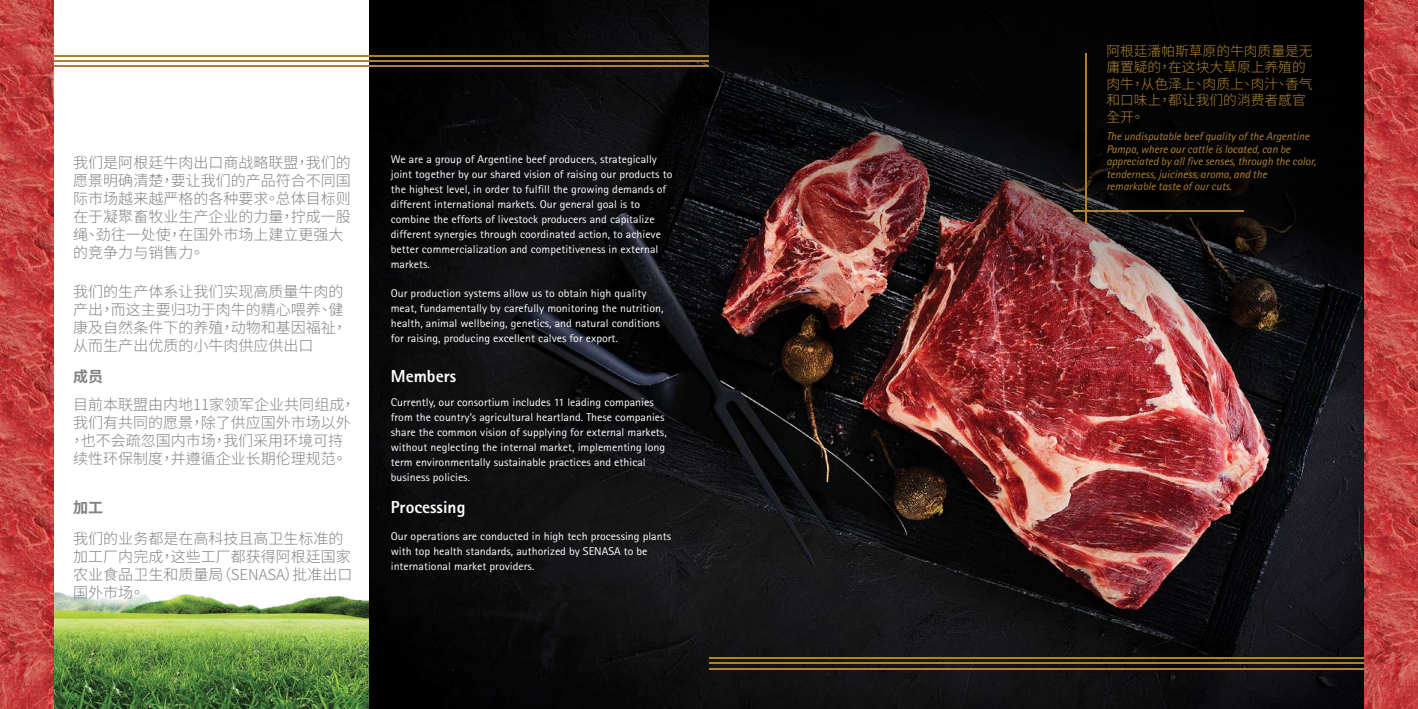
<style>
.page{position:relative;width:1418px;height:709px;background:#fff}
.page>*{position:absolute;margin:0;border:0;box-sizing:border-box;transform-origin:0 0}
.t1{font:800 17.38px "Rotis Sans Serif Std";color:#fff}
.t2{font:300 15px/18px "Noto Sans CJ Ktc";color:#808285}
.t3{font:700 15px "Noto Sans CJ Ktc";color:#808285}
.t4{font:300 13.75px/16.5px "Noto Sans CJ Ktc";color:#af8232}
.t5{font:11.25px/15px "Rotis Sans Serif Std";color:#fff;scale:1.06 1}
.t6{font:italic 11.25px/12.5px "Rotis Sans Serif Std";color:#af8232}
</style>
<div class="page">
<img style="left:53px;top:512px;width:316px;height:197px">
<img style="left:369px;top:0;width:995px;height:709px">
<img style="left:709px;top:0;width:655px;height:467px">
<hr style="left:0;top:65px;width:709px;height:2px;background:#af8232">
<hr style="left:0;top:60px;width:709px;height:2px;background:#af8232">
<hr style="left:0;top:55px;width:709px;height:2px;background:#af8232">
<hr style="left:1085px;top:53px;width:1px;height:171px;background:#af8232">
<hr style="left:1073px;top:210px;width:170px;height:2px;background:#af8232">
<hr style="left:709px;top:667px;width:708px;height:2px;background:#af8232">
<hr style="left:709px;top:662px;width:708px;height:2px;background:#af8232">
<hr style="left:709px;top:657px;width:708px;height:2px;background:#af8232">
<img style="left:1364px;top:0;width:53px;height:709px">
<img style="left:0;top:0;width:53px;height:709px">
<h2 class="t2" style="left:73px;top:153px;width:279px">我们是阿根廷牛肉出口商战略联盟，我们的愿景明确清楚，要让我们的产品符合不同国际市场越来越严格的各种要求。总体目标则在于凝聚畜牧业生产企业的力量，拧成一股绳、劲往一处使，在国外市场上建立更强大的竞争力与销售力。</h2>
<h2 class="t2" style="left:73px;top:283px;width:275px">我们的生产体系让我们实现高质量牛肉的产出，而这主要归功于肉牛的精心喂养、健康及自然条件下的养殖，动物和基因福祉，从而生产出优质的小牛肉供应供出口</h2>
<p class="t5" style="left:391px;top:152px;width:267px">We are a group of Argentine beef producers, strategically joint together by our shared vision of raising our products to the highest level, in order to fulfill the growing demands of different international markets. Our general goal is to combine the efforts of livestock producers and capitalize different synergies through coordinated action, to achieve better commercialization and competitiveness in external markets.</p>
<p class="t5" style="left:391px;top:286px;width:259px">Our production systems allow us to obtain high quality meat, fundamentally by carefully monitoring the nutrition, health, animal wellbeing, genetics, and natural conditions for raising, producing excellent calves for export.</p>
<h2 class="t3" style="left:73px;top:368px;width:31px">成员</h2>
<h1 class="t1" style="left:391px;top:365px;width:67px">Members</h1>
<h2 class="t2" style="left:69px;top:396px;width:288px">目前本联盟由内地11家领军企业共同组成，我们有共同的愿景，除了供应国外市场以外，也不会疏忽国内市场，我们采用环境可持续性环保制度，并遵循企业长期伦理规范。</h2>
<p class="t5" style="left:391px;top:394px;width:262px">Currently, our consortium includes 11 leading companies from the country’s agricultural heartland. These companies share the common vision of supplying for external markets, without neglecting the internal market, implementing long term environmentally sustainable practices and ethical business policies.</p>
<h2 class="t3" style="left:73px;top:499px;width:31px">加工</h2>
<h2 class="t2" style="left:73px;top:530px;width:281px">我们的业务都是在高科技且高卫生标准的加工厂内完成，这些工厂都获得阿根廷国家农业食品卫生和质量局（SENASA）批准出口国外市场。</h2>
<h1 class="t1" style="left:391px;top:496px;width:76px">Processing</h1>
<p class="t5" style="left:391px;top:529px;width:266px">Our operations are conducted in high tech processing plants with top health standards, authorized by SENASA to be international market providers.</p>
<p class="t4" style="left:1106px;top:43px;width:208px">阿根廷潘帕斯草原的牛肉质量是无庸置疑的，在这块大草原上养殖的肉牛，从色泽上、肉质上、肉汁、香气和口味上，都让我们的消费者感官全开。</p>
<p class="t6" style="left:1106px;top:130px;width:211px">The undisputable beef quality of the Argentine Pampa, where our cattle is located, can be appreciated by all five senses, through the color, tenderness, juiciness, aroma, and the remarkable taste of our cuts.</p>
</div>
